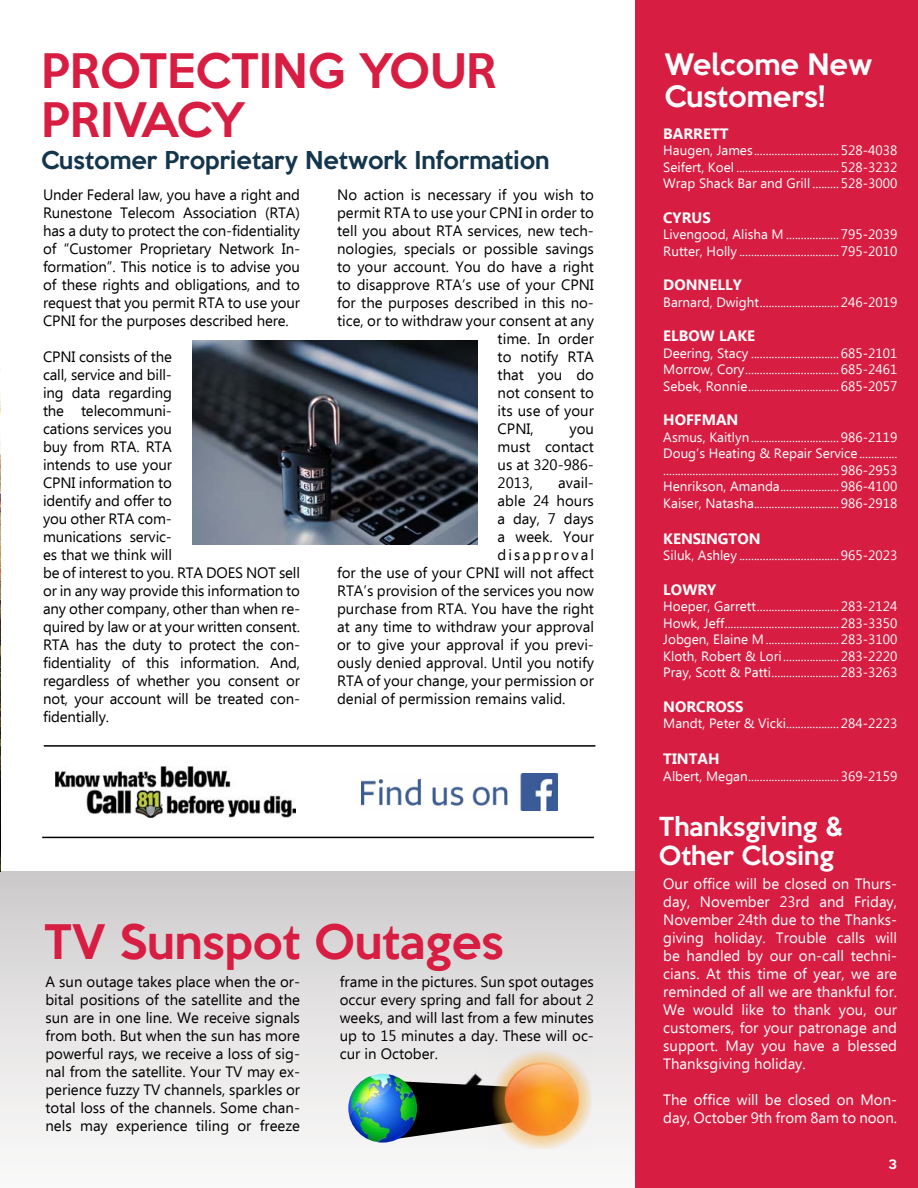
<style>
.page{position:relative;width:918px;height:1188px;background:#fff}
.page>*{position:absolute;margin:0;border:0;box-sizing:border-box;transform-origin:0 0}
.t1{font:500 43.5px/49.2px "Keep Calm";color:#d71e42}
.t2{font:500 27px/32.4px "Keep Calm";color:#fff}
.t3{font:500 24px/28.8px "Keep Calm";color:#fff}
.t4{font:500 22.5px "Keep Calm";color:#14364d}
.t5{font:15px/18px "Ebrima";color:#000;text-align:justify}
.t6{font:15px/18px "Ebrima";color:#fff;text-align:justify}
.t7{font:700 15px "Ebrima";color:#fff}
.t8{font:15px "Ebrima";letter-spacing:.13em;color:#000}
.t9{font:13.5px/16.5px "Ebrima";color:#fff;text-align:justify}
.t10{font:500 12px "Keep Calm";color:#fff}
</style>
<div class="page">
<div style="left:0;top:871px;width:651px;height:317px;background:linear-gradient(to bottom,#cdcbcb,#fdfcfb)"></div>
<div style="left:636px;top:0;width:282px;height:1188px;background:#d71e42"></div>
<img style="left:0;top:369px;width:1px;height:502px">
<svg style="left:398px;top:1080px;width:91px;height:60px"></svg>
<img style="left:489px;top:1047px;width:102px;height:102px">
<img style="left:431px;top:1070px;width:55px;height:56px">
<img style="left:348px;top:1074px;width:69px;height:69px;border-radius:34px">
<img style="left:193px;top:340px;width:284px;height:205px">
<hr style="left:44px;top:745px;width:551px;height:2px;background:#000">
<img style="left:55px;top:766px;width:240px;height:51px">
<img style="left:361px;top:773px;width:197px;height:37px">
<hr style="left:42px;top:837px;width:552px;height:1px;background:#000">
<h1 class="t1" style="left:41px;top:42px;width:457px">PROTECTING YOUR<br>PRIVACY</h1>
<h3 class="t4" style="left:41px;top:140px;width:510px">Customer Proprietary Network Information</h3>
<p class="t5" style="left:43px;top:186px;width:259px">Under Federal law, you have a right and Runestone Telecom Association (RTA) has a duty to protect the con-fidentiality of “Customer Proprietary Network In&shy;formation”. This notice is to advise you of these rights and obligations, and to request that you permit RTA to use your CPNI for the purposes described here.</p>
<p class="t5" style="left:43px;top:348px;width:259px;text-align:left">CPNI consists of the<br>call, service and bill-<br>ing data regarding<br>the telecommuni-<br>cations services you<br>buy from RTA. RTA<br>intends to use your<br>CPNI information to<br>identify and offer to<br>you other RTA com-<br>munications servic-<br>es that we think will<br>be of interest to you. RTA DOES NOT sell or in any way provide this information to any other company, other than when re&shy;quired by law or at your written consent.<br>RTA has the duty to protect the con&shy;fidentiality of this information. And, regardless of whether you consent or not, your account will be treated con&shy;fidentially.</p>
<p class="t5" style="left:337px;top:186px;width:258px">No action is necessary if you wish to</p>
<p class="t5" style="left:337px;top:204px;width:258px">permit RTA to use your CPNI in order to</p>
<p class="t5" style="left:337px;top:222px;width:258px">tell you about RTA services, new tech-</p>
<p class="t5" style="left:337px;top:240px;width:258px">nologies, specials or possible savings</p>
<p class="t5" style="left:337px;top:258px;width:258px">to your account. You do have a right</p>
<p class="t5" style="left:337px;top:276px;width:258px">to disapprove RTA’s use of your CPNI</p>
<p class="t5" style="left:337px;top:294px;width:258px">for the purposes described in this no-</p>
<p class="t5" style="left:337px;top:312px;width:258px">tice, or to withdraw your consent at any</p>
<p class="t5" style="left:498px;top:330px;width:98px">time. In order</p>
<p class="t5" style="left:498px;top:348px;width:98px">to notify RTA</p>
<p class="t5" style="left:498px;top:366px;width:98px">that you do</p>
<p class="t5" style="left:498px;top:384px;width:98px">not consent to</p>
<p class="t5" style="left:498px;top:402px;width:98px">its use of your</p>
<p class="t5" style="left:498px;top:420px;width:38px">CPNI,</p>
<p class="t5" style="left:498px;top:420px;width:98px;text-indent:72px">you must contact us at 320-986- 2013,</p>
<p class="t5" style="left:558px;top:474px;width:37px">avail-</p>
<p class="t5" style="left:498px;top:492px;width:98px">able 24 hours</p>
<p class="t5" style="left:498px;top:510px;width:98px">a day, 7 days</p>
<p class="t5" style="left:498px;top:528px;width:98px">a week. Your</p>
<p class="t8" style="left:498px;top:544px;width:98px">disapproval</p>
<p class="t5" style="left:337px;top:564px;width:258px">for the use of your CPNI will not affect</p>
<p class="t5" style="left:337px;top:582px;width:258px">RTA’s provision of the services you now</p>
<p class="t5" style="left:337px;top:600px;width:258px">purchase from RTA. You have the right</p>
<p class="t5" style="left:337px;top:618px;width:258px">at any time to withdraw your approval</p>
<p class="t5" style="left:337px;top:636px;width:258px">or to give your approval if you previ-</p>
<p class="t5" style="left:337px;top:654px;width:258px">ously denied approval. Until you notify</p>
<p class="t5" style="left:337px;top:672px;width:258px">RTA of your change, your permission or</p>
<p class="t5" style="left:337px;top:690px;width:230px">denial of permission remains valid.</p>
<h1 class="t1" style="left:44px;top:914px;width:462px">TV Sunspot Outages</h1>
<p class="t5" style="left:45px;top:974px;width:256px">A sun outage takes place when the or&shy;bital positions of the satellite and the sun are in one line. We receive signals from both. But when the sun has more powerful rays, we receive a loss of sig&shy;nal from the satellite. Your TV may ex&shy;perience fuzzy TV channels, sparkles or total loss of the channels. Some chan&shy;nels may experience tiling or freeze</p>
<p class="t5" style="left:340px;top:974px;width:256px">frame in the pictures. Sun spot outages occur every spring and fall for about 2 weeks, and will last from a few minutes up to 15 minutes a day. These will oc&shy;cur in October.</p>
<h2 class="t2" style="left:664px;top:45px;width:209px">Welcome New<br>Customers!</h2>
<p class="t7" style="left:663px;top:122px;width:67px">BARRETT</p>
<p class="t9" style="left:663px;top:143px;width:235px">Haugen, James............................. 528-4038<br>Seifert, Koel ................................... 528-3232<br>Wrap Shack Bar and Grill ......... 528-3000</p>
<p class="t7" style="left:663px;top:206px;width:49px">CYRUS</p>
<p class="t9" style="left:663px;top:227px;width:235px">Livengood, Alisha M .................. 795-2039<br>Rutter, Holly .................................. 795-2010</p>
<p class="t7" style="left:663px;top:274px;width:80px">DONNELLY</p>
<p class="t9" style="left:663px;top:295px;width:235px">Barnard, Dwight........................... 246-2019</p>
<p class="t7" style="left:663px;top:325px;width:93px">ELBOW LAKE</p>
<p class="t9" style="left:663px;top:346px;width:235px">Deering, Stacy .............................. 685-2101<br>Morrow, Cory................................ 685-2461<br>Sebek, Ronnie............................... 685-2057</p>
<p class="t7" style="left:663px;top:409px;width:77px">HOFFMAN</p>
<p class="t9" style="left:663px;top:430px;width:236px">Asmus, Kaitlyn.............................. 986-2119<br>Doug’s Heating &amp; Repair Service ............. ............................................................ 986-2953<br>Henrikson, Amanda.................... 986-4100<br>Kaiser, Natasha............................. 986-2918</p>
<p class="t7" style="left:663px;top:527px;width:99px">KENSINGTON</p>
<p class="t9" style="left:663px;top:548px;width:235px">Siluk, Ashley .................................. 965-2023</p>
<p class="t7" style="left:663px;top:578px;width:55px">LOWRY</p>
<p class="t9" style="left:663px;top:599px;width:235px">Hoeper, Garrett............................ 283-2124<br>Howk, Jeff....................................... 283-3350<br>Jobgen, Elaine M......................... 283-3100<br>Kloth, Robert &amp; Lori................... 283-2220<br>Pray, Scott &amp; Patti....................... 283-3263</p>
<p class="t7" style="left:663px;top:695px;width:82px">NORCROSS</p>
<p class="t9" style="left:663px;top:716px;width:235px">Mandt, Peter &amp; Vicki.................. 284-2223</p>
<p class="t7" style="left:663px;top:748px;width:58px">TINTAH</p>
<p class="t9" style="left:663px;top:769px;width:235px">Albert, Megan............................... 369-2159</p>
<h3 class="t3" style="left:659px;top:811px;width:186px">Thanksgiving &amp;<br>Other Closing</h3>
<p class="t6" style="left:663px;top:876px;width:235px">Our office will be closed on Thurs&shy;day, November 23rd and Friday, November 24th due to the Thanks&shy;giving holiday. Trouble calls will be handled by our on-call techni&shy;cians. At this time of year, we are reminded of all we are thankful for.<br>We would like to thank you, our customers, for your patronage and support. May you have a blessed Thanksgiving holiday.</p>
<p class="t6" style="left:663px;top:1092px;width:235px">The office will be closed on Mon&shy;day, October 9th from 8am to noon.</p>
<p class="t10" style="left:888px;top:1154px;width:10px">3</p>
</div>
